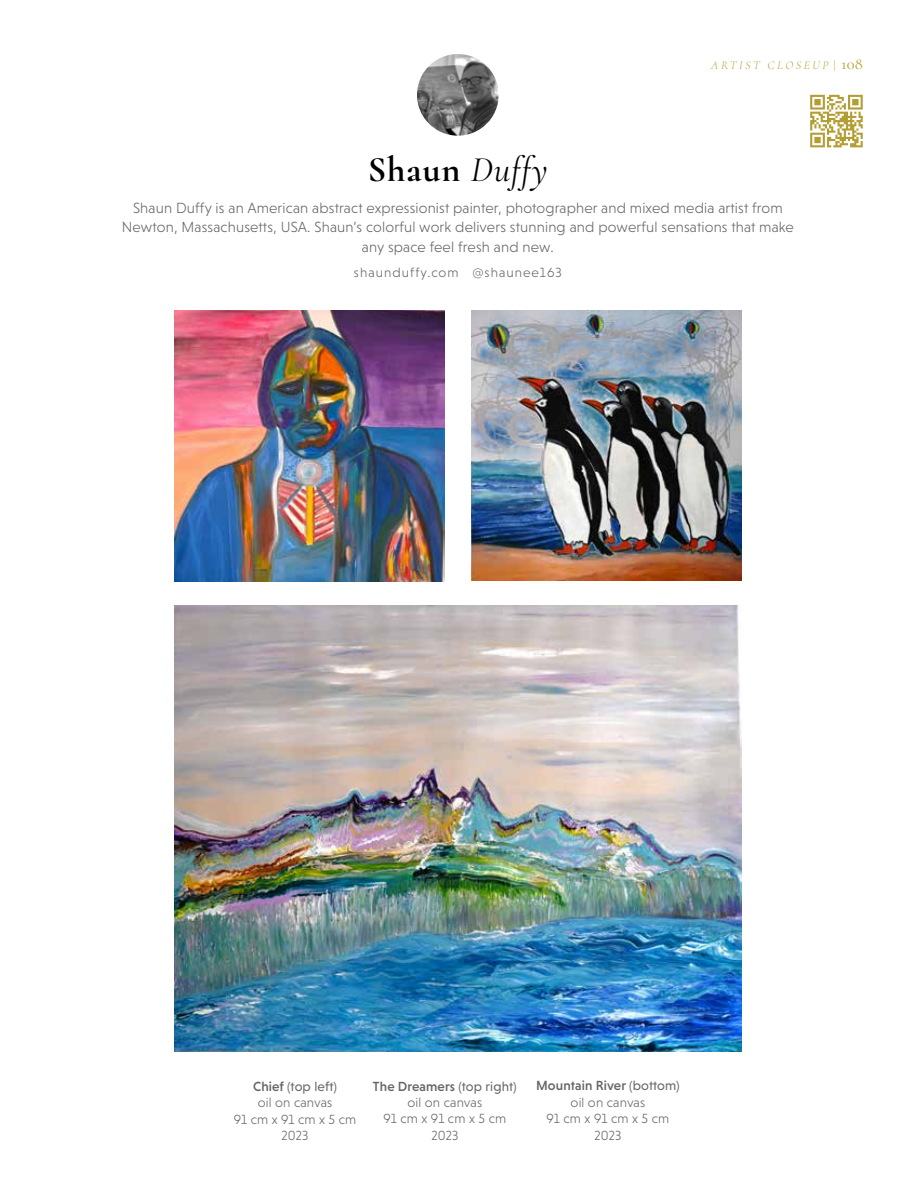
<style>
.page{position:relative;width:918px;height:1188px;background:#fff}
.page>*{position:absolute;margin:0;border:0;box-sizing:border-box;transform-origin:0 0}
.t1{font:700 36px "Cormorant";letter-spacing:.025em;color:#000}
.t2{font:300 15px/19.5px "Niveau Grotesk";letter-spacing:.01em;color:#666;text-align:center}
.t3{font:300 13.5px/16.5px "Niveau Grotesk";letter-spacing:.01em;color:#666;text-align:center}
.t4{font:300 13.5px "Niveau Grotesk";letter-spacing:.075em;color:#666}
.t5{font:italic 300 12px "Cormorant";letter-spacing:.21em;color:#b39e33}
.s1{font-weight:400;font-style:italic}
.s2{font-weight:400;font-style:normal}
.s3{font-weight:400;font-style:normal;font-size:16.5px}
.s4{font-weight:500}
.s5{font-weight:400}
</style>
<div class="page">
<img style="left:417px;top:54px;width:82px;height:82px;border-radius:41px">
<img style="left:175px;top:310px;width:270px;height:271px">
<img style="left:471px;top:310px;width:270px;height:270px">
<img style="left:175px;top:606px;width:566px;height:446px">
<svg style="left:810px;top:95px;width:53px;height:52px"></svg>
<h1 class="t1" style="left:368px;top:147px;width:182px">Shaun <span class="s1">Duffy</span></h1>
<p class="t5" style="left:711px;top:58px;width:153px">ARTIST CLOSEUP <span class="s2">|</span> <span class="s3">108</span></p>
<p class="t2" style="left:122px;top:198px;width:673px">Shaun Duffy is an American abstract expressionist painter, photographer and mixed media artist from<br>Newton, Massachusetts, USA. Shaun’s colorful work delivers stunning and powerful sensations that make any space feel fresh and new.</p>
<p class="t4" style="left:354px;top:265px;width:209px">shaunduffy.com @shaunee163</p>
<p class="t3" style="left:234px;top:1078px;width:124px"><span class="s4">Chief</span> <span class="s5">(top left)<br></span>oil on canvas<br>91 cm x 91 cm x 5 cm<br>2023</p>
<p class="t3" style="left:373px;top:1078px;width:145px"><span class="s4">The Dreamers</span> <span class="s5">(top right) </span>oil on canvas<br>91 cm x 91 cm x 5 cm<br>2023</p>
<p class="t3" style="left:536px;top:1078px;width:145px"><span class="s4">Mountain River</span> <span class="s5">(bottom) </span>oil on canvas<br>91 cm x 91 cm x 5 cm<br>2023</p>
</div>
